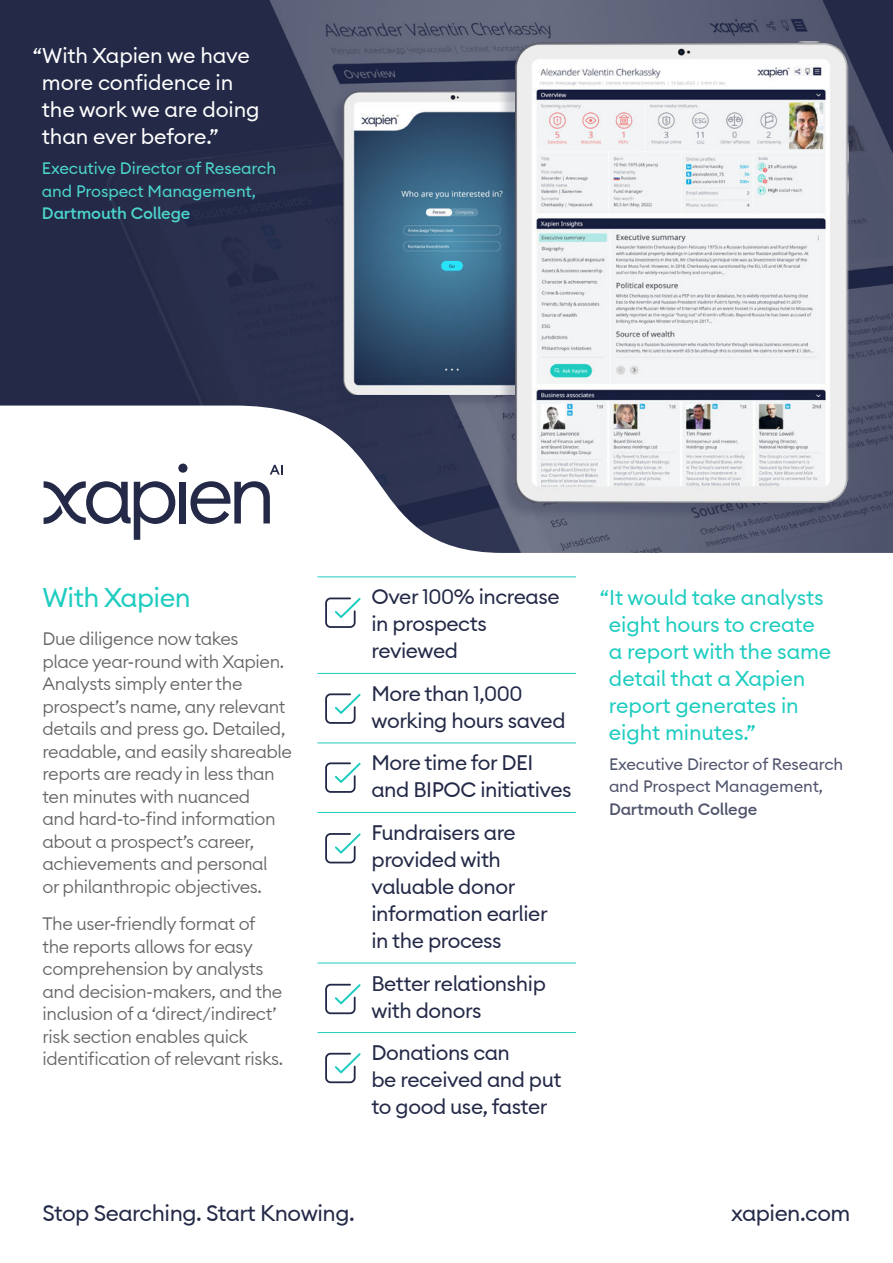
<style>
.page{position:relative;width:893px;height:1263px;background:#fff}
.page>*{position:absolute;margin:0;border:0;box-sizing:border-box;transform-origin:0 0}
.t1{font:27px "Xapien Sans";letter-spacing:-.02em;color:#1fccc0}
.t2{font:22.5px "Xapien Sans";letter-spacing:-.02em;color:#232947}
.t3{font:21.3px/27px "Xapien Sans";letter-spacing:-.005em;color:#1fccc0}
.t4{font:21.3px/27px "Xapien Sans";letter-spacing:-.005em;color:#fff}
.t5{font:21px/27px "Xapien Sans";letter-spacing:-.02em;color:#232947}
.t6{font:300 18px/22.5px "Xapien Sans";letter-spacing:-.02em;color:#646464}
.t7{font:16.5px/22.5px "Xapien Sans";letter-spacing:-.005em;color:#4f546c}
.t8{font:16.5px/22.5px "Xapien Sans";letter-spacing:-.005em;color:#4cd6cd}
.t9{font:500 16.5px "Xapien Sans";letter-spacing:-.005em;color:#4f546c}
.t10{font:500 16.5px "Xapien Sans";letter-spacing:-.005em;color:#4cd6cd}
</style>
<div class="page">
<img style="left:0;top:0;width:893px;height:406px">
<svg style="left:43px;top:406px;width:850px;height:628px"></svg>
<div style="left:178px;top:463px;width:9px;height:10px;background:#232947;border-radius:50%"></div>
<div style="left:180px;top:482px;width:6px;height:41px;background:#232947"></div>
<svg style="left:190px;top:481px;width:80px;height:43px"></svg>
<svg style="left:44px;top:481px;width:131px;height:59px"></svg>
<svg style="left:270px;top:465px;width:13px;height:10px"></svg>
<hr style="left:317px;top:576px;width:259px;height:1px;background:#1fccc0">
<hr style="left:317px;top:673px;width:259px;height:1px;background:#1fccc0">
<hr style="left:317px;top:742px;width:259px;height:1px;background:#1fccc0">
<hr style="left:317px;top:812px;width:259px;height:1px;background:#1fccc0">
<hr style="left:317px;top:962px;width:259px;height:1px;background:#1fccc0">
<hr style="left:317px;top:1032px;width:259px;height:1px;background:#1fccc0">
<div style="left:330px;top:91px;width:232px;height:317px;background:#232947;opacity:.25"></div>
<img style="left:343px;top:91px;width:154px;height:304px">
<div style="left:497px;top:43px;width:350px;height:478px;background:#232947;opacity:.25"></div>
<img style="left:516px;top:41px;width:333px;height:462px">
<svg style="left:324px;top:596px;width:38px;height:33px"></svg>
<svg style="left:324px;top:692px;width:38px;height:33px"></svg>
<svg style="left:324px;top:761px;width:38px;height:33px"></svg>
<svg style="left:324px;top:832px;width:38px;height:32px"></svg>
<svg style="left:324px;top:982px;width:38px;height:33px"></svg>
<svg style="left:325px;top:1052px;width:36px;height:32px"></svg>
<p class="t4" style="left:42px;top:44px;width:219px;text-indent:-9px">“With Xapien we have more confidence in the work we are doing than ever before.”</p>
<p class="t8" style="left:42px;top:159px;width:236px">Executive Director of Research and Prospect Management,</p>
<p class="t10" style="left:42px;top:207px;width:150px">Dartmouth College</p>
<h1 class="t1" style="left:43px;top:586px;width:150px">With Xapien</h1>
<p class="t6" style="left:43px;top:627px;width:251px">Due diligence now takes<br>place year-round with Xapien.<br>Analysts simply enter the prospect’s name, any relevant details and press go. Detailed, readable, and easily shareable reports are ready in less than ten minutes with nuanced<br>and hard-to-find information about a prospect’s career, achievements and personal<br>or philanthropic objectives.</p>
<p class="t6" style="left:43px;top:914px;width:242px">The user-friendly format of the reports allows for easy comprehension by analysts and decision-makers, and the inclusion of a ‘direct/indirect’ risk section enables quick identification of relevant risks.</p>
<p class="t5" style="left:371px;top:585px;width:190px">Over 100% increase in prospects reviewed</p>
<p class="t5" style="left:371px;top:682px;width:196px">More than 1,000 working hours saved</p>
<p class="t5" style="left:371px;top:751px;width:202px">More time for DEI and BIPOC initiatives</p>
<p class="t5" style="left:371px;top:821px;width:178px">Fundraisers are provided with valuable donor information earlier in the process</p>
<p class="t5" style="left:371px;top:969px;width:176px">Better relationship with donors</p>
<p class="t5" style="left:371px;top:1041px;width:192px">Donations can<br>be received and put to good use, faster</p>
<p class="t3" style="left:609px;top:585px;width:224px;text-indent:-9px">“It would take analysts eight hours to create a report with the same detail that a Xapien report generates in eight minutes.”</p>
<p class="t7" style="left:609px;top:754px;width:236px">Executive Director of Research and Prospect Management,</p>
<p class="t9" style="left:609px;top:802px;width:150px">Dartmouth College</p>
<p class="t2" style="left:43px;top:1204px;width:314px">Stop Searching. Start Knowing.</p>
<p class="t2" style="left:731px;top:1204px;width:121px">xapien.com</p>
</div>
